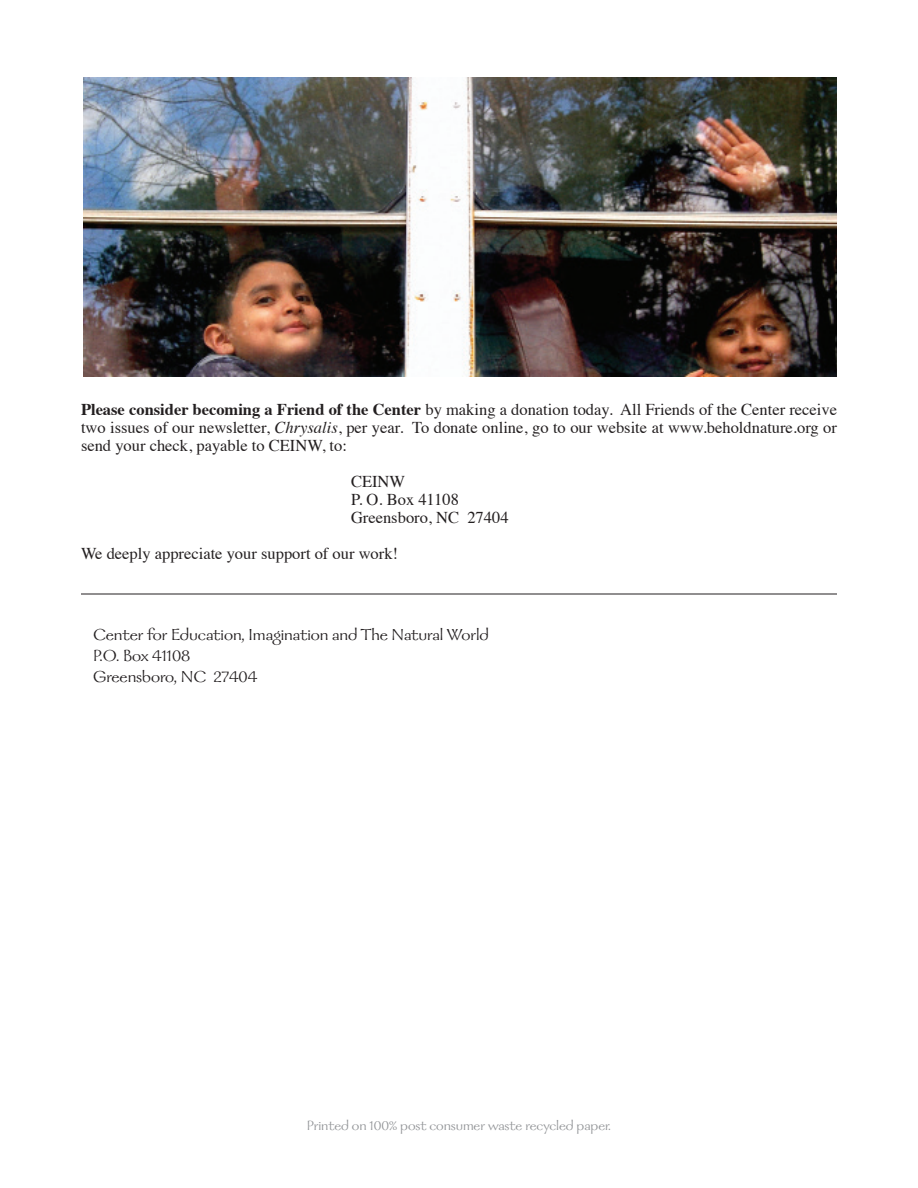
<style>
.page{position:relative;width:918px;height:1188px;background:#fff}
.page>*{position:absolute;margin:0;border:0;box-sizing:border-box;transform-origin:0 0}
.t1{font:18px/21px "Galahad Std";color:#231f20}
.t2{font:16.5px/18px "Times";color:#231f20;text-align:justify}
.t3{font:15px "Galahad Std";color:#939598}
.s1{font-weight:700}
.s2{font-style:italic}
</style>
<div class="page">
<hr style="left:81px;top:594px;width:756px;height:1px;background:#231f20">
<img style="left:84px;top:77px;width:753px;height:300px">
<p class="t2" style="left:81px;top:399px;width:758px"><span class="s1">Please consider becoming a Friend of the Center</span> by making a donation today. All Friends of the Center receive two issues of our newsletter, <span class="s2">Chrysalis</span>, per year. To donate online, go to our website at www.beholdnature.org or send your check, payable to CEINW, to:</p>
<p class="t2" style="left:351px;top:471px;width:159px;text-align:left">CEINW<br>P. O. Box 41108<br>Greensboro, NC 27404</p>
<p class="t2" style="left:81px;top:543px;width:319px">We deeply appreciate your support of our work!</p>
<p class="t1" style="left:93px;top:623px;width:397px">Center for Education, Imagination and The Natural World<br>P.O. Box 41108<br>Greensboro, NC 27404</p>
<p class="t3" style="left:307px;top:1116px;width:306px">Printed on 100% post consumer waste recycled paper.</p>
</div>
